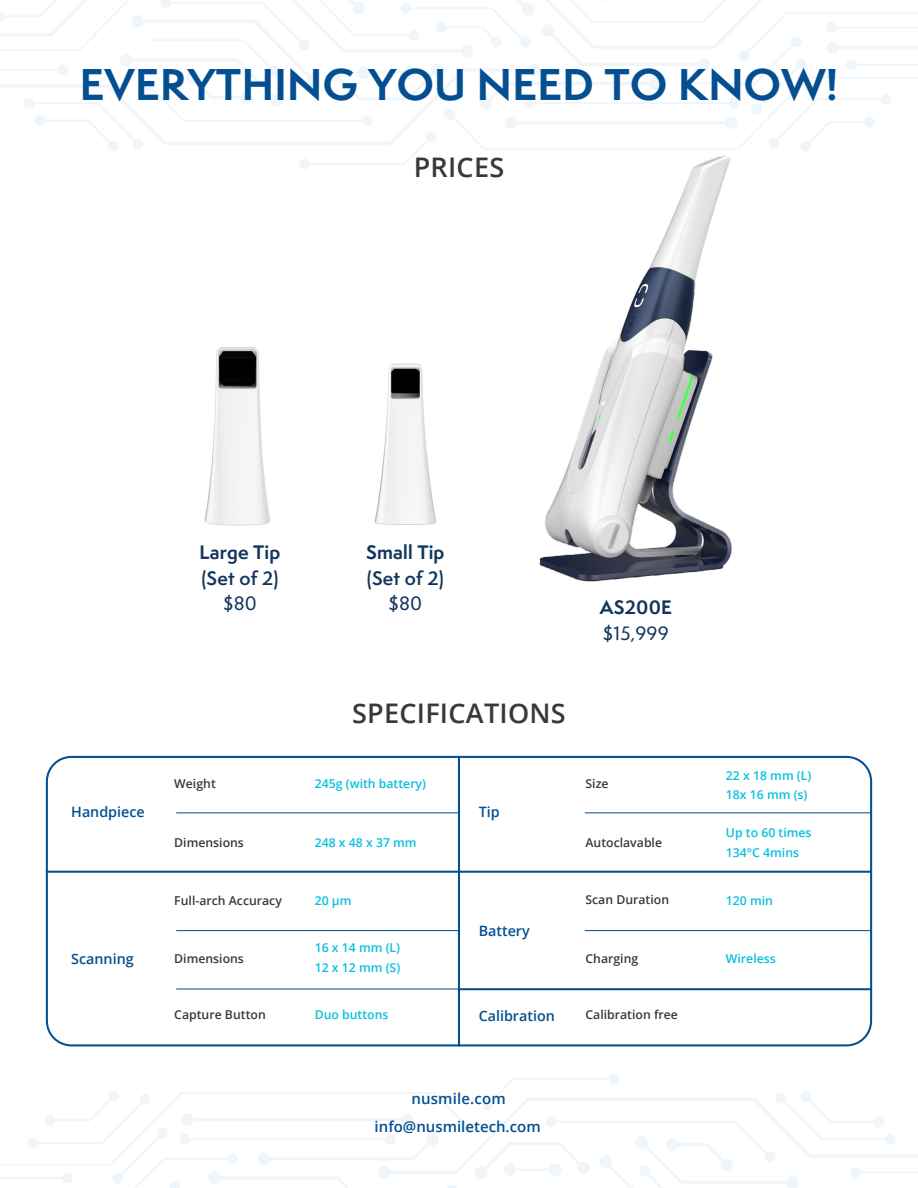
<style>
.page{position:relative;width:918px;height:1188px;background:#fff}
.page>*{position:absolute;margin:0;border:0;box-sizing:border-box;transform-origin:0 0}
.t1{font:700 40.95px "Semplicita Pro";letter-spacing:.01em;color:#034f91}
.t2{font:600 27px "Open Sans";letter-spacing:.01em;color:#3b3936}
.t3{font:700 18px "Semplicita Pro";letter-spacing:.01em;color:#12355b}
.t4{font:600 18px "Semplicita Pro";letter-spacing:.01em;color:#12355b}
.t5{font:500 18px "Semplicita Pro";letter-spacing:.01em;color:#12355b}
.t6{font:600 15px/27.9px "Open Sans";color:#034f91;text-align:center}
.t7{font:600 14.25px "Open Sans";color:#034f91}
.t8{font:600 12.3px/20.5px "Open Sans";color:#08c0de}
.t9{font:600 12.3px "Open Sans";color:#3b3936}
</style>
<div class="page">
<svg style="left:0;top:0;width:918px;height:169px"></svg>
<svg style="left:0;top:1073px;width:918px;height:115px"></svg>
<img style="left:374px;top:363px;width:62px;height:162px">
<img style="left:204px;top:347px;width:67px;height:179px">
<img style="left:533px;top:153px;width:206px;height:429px">
<svg style="left:47px;top:757px;width:824px;height:288px"></svg>
<div style="left:46px;top:756px;width:826px;height:290px;border:2px solid #034f91;border-radius:25px"></div>
<hr style="left:46px;top:871px;width:826px;height:2px;background:#034f91">
<hr style="left:458px;top:756px;width:2px;height:290px;background:#034f91">
<hr style="left:176px;top:812px;width:283px;height:1px;background:#034f91">
<hr style="left:176px;top:930px;width:283px;height:1px;background:#034f91">
<hr style="left:585px;top:930px;width:287px;height:1px;background:#034f91">
<hr style="left:460px;top:988px;width:412px;height:2px;background:#034f91">
<hr style="left:176px;top:988px;width:283px;height:1px;background:#034f91">
<hr style="left:585px;top:812px;width:287px;height:1px;background:#034f91">
<h1 class="t1" style="left:80px;top:54px;width:760px">EVERYTHING YOU NEED TO KNOW!</h1>
<h2 class="t2" style="left:414px;top:148px;width:92px">PRICES</h2>
<h3 class="t3" style="left:366px;top:539px;width:80px">Small Tip</h3>
<h3 class="t4" style="left:367px;top:565px;width:79px">(Set of 2)</h3>
<h3 class="t5" style="left:389px;top:591px;width:35px">$80</h3>
<h3 class="t3" style="left:200px;top:539px;width:82px">Large Tip</h3>
<h3 class="t4" style="left:201px;top:565px;width:79px">(Set of 2)</h3>
<h3 class="t5" style="left:223px;top:591px;width:35px">$80</h3>
<h3 class="t3" style="left:600px;top:594px;width:74px">AS200E</h3>
<h3 class="t5" style="left:603px;top:620px;width:68px">$15,999</h3>
<p class="t7" style="left:71px;top:802px;width:75px">Handpiece</p>
<p class="t7" style="left:71px;top:949px;width:64px">Scanning</p>
<p class="t9" style="left:174px;top:775px;width:43px">Weight</p>
<p class="t9" style="left:174px;top:834px;width:71px">Dimensions</p>
<p class="t9" style="left:174px;top:892px;width:109px">Full-arch Accuracy</p>
<p class="t9" style="left:174px;top:951px;width:71px">Dimensions</p>
<p class="t9" style="left:174px;top:1007px;width:93px">Capture Button</p>
<h2 class="t2" style="left:352px;top:695px;width:215px">SPECIFICATIONS</h2>
<p class="t8" style="left:315px;top:773px;width:113px">245g (with battery)</p>
<p class="t9" style="left:586px;top:775px;width:25px">Size</p>
<p class="t7" style="left:479px;top:802px;width:23px">Tip</p>
<p class="t8" style="left:315px;top:832px;width:103px">248 x 48 x 37 mm</p>
<p class="t9" style="left:586px;top:834px;width:78px">Autoclavable</p>
<p class="t8" style="left:315px;top:890px;width:38px">20 µm</p>
<p class="t9" style="left:586px;top:891px;width:85px">Scan Duration</p>
<p class="t7" style="left:479px;top:921px;width:53px">Battery</p>
<p class="t8" style="left:315px;top:937px;width:87px">16 x 14 mm (L)<br>12 x 12 mm (S)</p>
<p class="t9" style="left:586px;top:950px;width:54px">Charging</p>
<p class="t8" style="left:315px;top:1004px;width:75px">Duo buttons</p>
<p class="t7" style="left:479px;top:1006px;width:78px">Calibration</p>
<p class="t9" style="left:586px;top:1007px;width:94px">Calibration free</p>
<p class="t6" style="left:375px;top:1084px;width:168px">nusmile.com info@nusmiletech.com</p>
<p class="t8" style="left:726px;top:765px;width:87px">22 x 18 mm (L)</p>
<p class="t8" style="left:726px;top:784px;width:83px">18x 16 mm (s)</p>
<p class="t8" style="left:726px;top:822px;width:87px">Up to 60 times</p>
<p class="t8" style="left:726px;top:842px;width:75px">134°C 4mins</p>
<p class="t8" style="left:726px;top:890px;width:49px">120 min</p>
<p class="t8" style="left:726px;top:948px;width:51px">Wireless</p>
</div>
